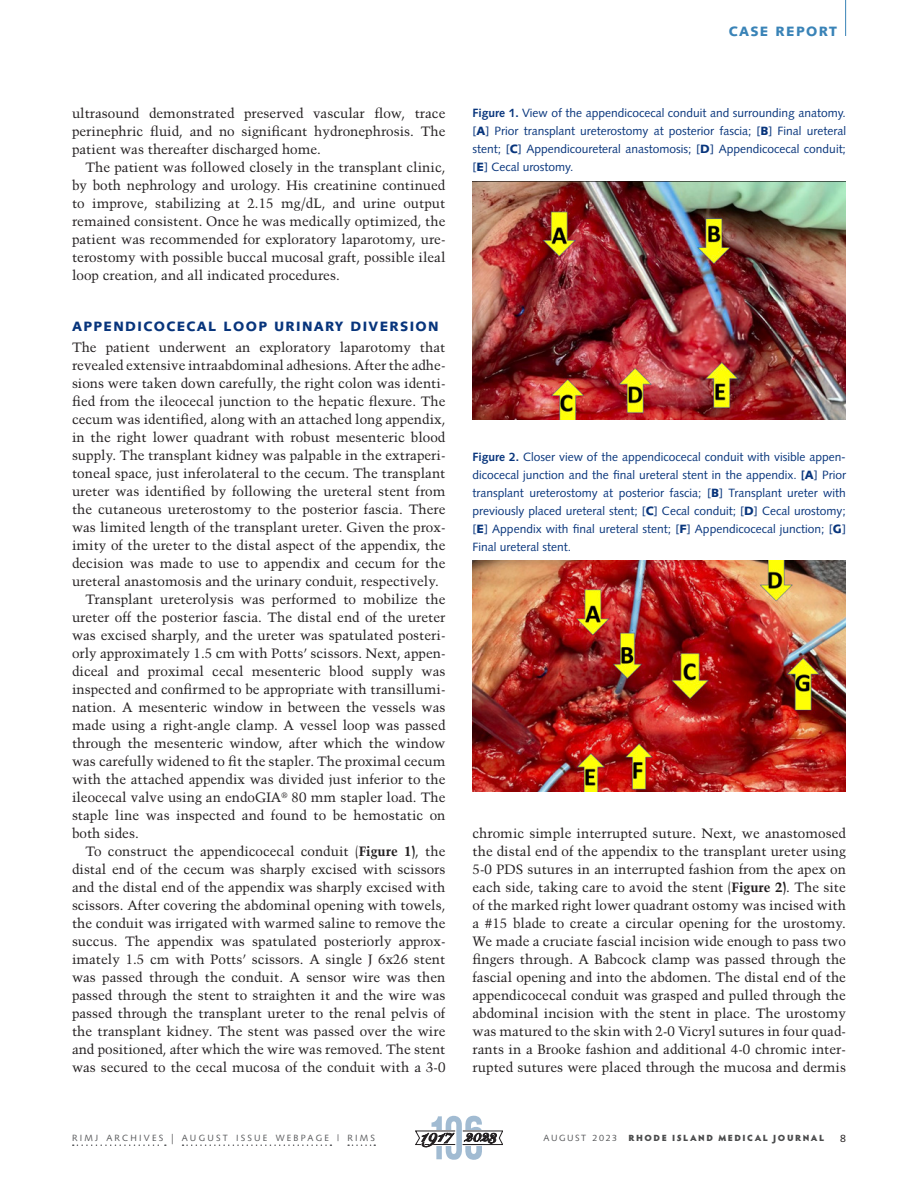
<style>
.page{position:relative;width:918px;height:1188px;background:#fff}
.page>*{position:absolute;margin:0;border:0;box-sizing:border-box;transform-origin:0 0}
.clinical_text__9_12{font:13.5px/18px "Trump Mediaeval";color:#231f20;text-align:justify}
.clinical_text_1st_pa{font:13.5px/18px "Trump Mediaeval";color:#231f20;text-align:justify}
.clincal_Head{font:900 13.5px "Syntax";letter-spacing:.1em;color:#08357c}
.dept_blue{font:900 13.5px "Syntax";letter-spacing:.1em;color:#3983b7}
.clinical_figure_capt{font:12px/18px "Syntax";color:#08357c;text-align:justify}
.t1{font:10.5px "Syntax";color:#231f20}
.t2{font:9px "Syntax";letter-spacing:.245em;color:#57585a}
.t3{font:900 9px "Hypatia Sans Pro";letter-spacing:.17em;color:#4b4c4d}
.t4{font:9px "Syntax";letter-spacing:.17em;color:#57585a}
.s1{font-weight:700}
.s2{font-weight:900}
.s3{font-size:13.5px}
</style>
<div class="page">
<hr style="left:845px;top:0;width:1px;height:36px;background:#3983b7">
<img style="left:472px;top:182px;width:374px;height:238px">
<img style="left:472px;top:560px;width:374px;height:231px">
<svg style="left:73px;top:1144px;width:93px;height:2px"></svg>
<svg style="left:183px;top:1144px;width:148px;height:2px"></svg>
<svg style="left:348px;top:1144px;width:27px;height:2px"></svg>
<svg style="left:415px;top:1116px;width:88px;height:44px"></svg>
<p class="dept_blue" style="left:729px;top:23px;width:110px">CASE REPORT</p>
<p class="clinical_text__9_12" style="left:72px;top:104px;width:375px">ultrasound demonstrated preserved vascular flow, trace perinephric fluid, and no significant hydronephrosis. The patient was thereafter discharged home.</p>
<p class="clinical_text__9_12" style="left:72px;top:158px;width:375px;text-indent:14px">The patient was followed closely in the transplant clinic, by both nephrology and urology. His creatinine continued to improve, stabilizing at 2.15 mg/dL, and urine output remained consistent. Once he was medically optimized, the patient was recommended for exploratory laparotomy, ure&shy;terostomy with possible buccal mucosal graft, possible ileal loop creation, and all indicated procedures.</p>
<p class="clincal_Head" style="left:72px;top:319px;width:368px">APPENDICOCECAL LOOP URINARY DIVERSION</p>
<p class="clinical_text_1st_pa" style="left:72px;top:338px;width:375px">The patient underwent an exploratory laparotomy that revealed extensive intraabdominal adhesions. After the adhe&shy;sions were taken down carefully, the right colon was identi&shy;fied from the ileocecal junction to the hepatic flexure. The cecum was identified, along with an attached long appendix, in the right lower quadrant with robust mesenteric blood supply. The transplant kidney was palpable in the extraperi&shy;toneal space, just inferolateral to the cecum. The transplant ureter was identified by following the ureteral stent from the cutaneous ureterostomy to the posterior fascia. There was limited length of the transplant ureter. Given the prox&shy;imity of the ureter to the distal aspect of the appendix, the decision was made to use to appendix and cecum for the ureteral anastomosis and the urinary conduit, respectively.</p>
<p class="clinical_text__9_12" style="left:72px;top:590px;width:375px;text-indent:14px">Transplant ureterolysis was performed to mobilize the ureter off the posterior fascia. The distal end of the ureter was excised sharply, and the ureter was spatulated posteri&shy;orly approximately 1.5 cm with Potts’ scissors. Next, appen&shy;diceal and proximal cecal mesenteric blood supply was inspected and confirmed to be appropriate with transillumi&shy;nation. A mesenteric window in between the vessels was made using a right-angle clamp. A vessel loop was passed through the mesenteric window, after which the window was carefully widened to fit the stapler. The proximal cecum with the attached appendix was divided just inferior to the ileocecal valve using an endoGIA<sup>®</sup> 80 mm stapler load. The staple line was inspected and found to be hemostatic on both sides.</p>
<p class="clinical_text__9_12" style="left:72px;top:842px;width:375px;text-indent:14px">To construct the appendicocecal conduit (<span class="s1">Figure 1)</span>, the distal end of the cecum was sharply excised with scissors and the distal end of the appendix was sharply excised with scissors. After covering the abdominal opening with towels, the conduit was irrigated with warmed saline to remove the succus. The appendix was spatulated posteriorly approx&shy;imately 1.5 cm with Potts’ scissors. A single J 6x26 stent was passed through the conduit. A sensor wire was then passed through the stent to straighten it and the wire was passed through the transplant ureter to the renal pelvis of the transplant kidney. The stent was passed over the wire and positioned, after which the wire was removed. The stent was secured to the cecal mucosa of the conduit with a 3-0</p>
<p class="clinical_figure_capt" style="left:472px;top:104px;width:375px"><span class="s1">Figure 1.</span> View of the appendicocecal conduit and surrounding anatomy. [<span class="s2">A</span>] Prior transplant ureterostomy at posterior fascia; [<span class="s2">B</span>] Final ureteral stent; [<span class="s2">C</span>] Appendicoureteral anastomosis; [<span class="s2">D</span>] Appendicocecal conduit; [<span class="s2">E</span>] Cecal urostomy.</p>
<p class="clinical_figure_capt" style="left:472px;top:447px;width:375px"><span class="s1">Figure 2.</span> Closer view of the appendicocecal conduit with visible appen&shy;dicocecal junction and the final ureteral stent in the appendix. <span class="s1">[</span><span class="s2">A</span>] Prior transplant ureterostomy at posterior fascia; [<span class="s2">B</span>] Transplant ureter with previously placed ureteral stent; [<span class="s2">C</span>] Cecal conduit; [<span class="s2">D</span>] Cecal urostomy; [<span class="s2">E</span>] Appendix with final ureteral stent; [<span class="s2">F</span>] Appendicocecal junction; [<span class="s2">G</span>] Final ureteral stent.</p>
<p class="clinical_text__9_12" style="left:472px;top:824px;width:375px">chromic simple interrupted suture. Next, we anastomosed the distal end of the appendix to the transplant ureter using 5-0 PDS sutures in an interrupted fashion from the apex on each side, taking care to avoid the stent (<span class="s1">Figure 2)</span>. The site of the marked right lower quadrant ostomy was incised with a #15 blade to create a circular opening for the urostomy.<br>We made a cruciate fascial incision wide enough to pass two fingers through. A Babcock clamp was passed through the fascial opening and into the abdomen. The distal end of the appendicocecal conduit was grasped and pulled through the abdominal incision with the stent in place. The urostomy was matured to the skin with 2-0 Vicryl sutures in four quad&shy;rants in a Brooke fashion and additional 4-0 chromic inter&shy;rupted sutures were placed through the mucosa and dermis</p>
<p class="t2" style="left:72px;top:1132px;width:305px">RIMJ ARCHIVES <span class="s3">|</span> AUGUST ISSUE WEBPAGE | RIMS</p>
<p class="t4" style="left:544px;top:1132px;width:75px">AUGUST 2023</p>
<p class="t3" style="left:629px;top:1131px;width:197px">RHODE ISLAND MEDICAL JOURNAL</p>
<p class="t1" style="left:840px;top:1132px;width:7px">8</p>
</div>
